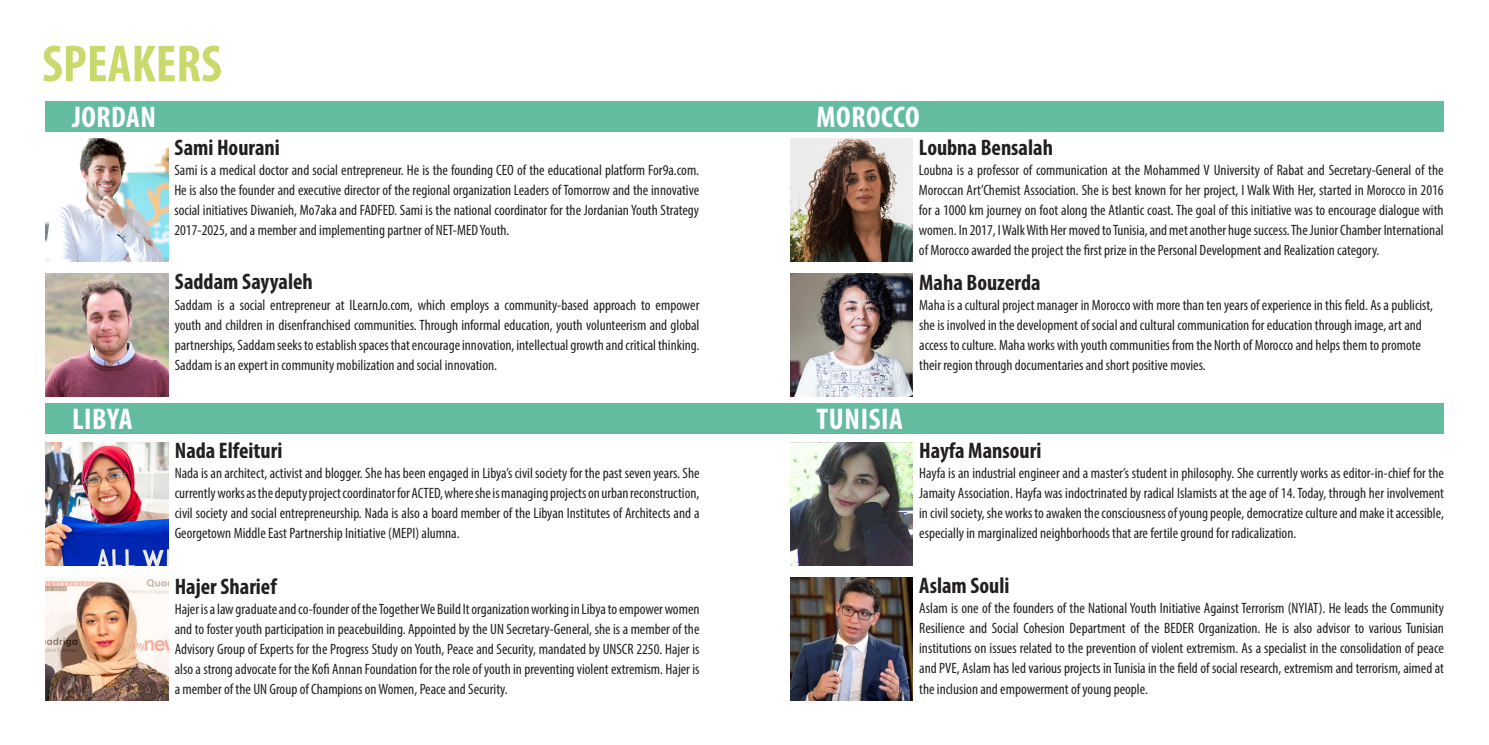
<style>
.page{position:relative;width:1489px;height:745px;background:#fff}
.page>*{position:absolute;margin:0;border:0;box-sizing:border-box;transform-origin:0 0}
.t1{font:700 condensed 52.5px "Myriad Pro";color:#cad96c}
.t2{font:700 condensed 30px "Myriad Pro";letter-spacing:.02em;color:#fff}
.t3{font:700 condensed 22.5px "Myriad Pro";color:#231f20}
.t4{font:condensed 15px/20px "Myriad Pro";color:#231f20;text-align:justify}
</style>
<div class="page">
<img style="left:790px;top:139px;width:122px;height:123px">
<img style="left:790px;top:273px;width:122px;height:123px">
<img style="left:790px;top:442px;width:122px;height:123px">
<img style="left:790px;top:577px;width:122px;height:122px">
<div style="left:789px;top:403px;width:654px;height:30px;background:#64bca0"></div>
<div style="left:789px;top:102px;width:654px;height:30px;background:#64bca0"></div>
<img style="left:46px;top:139px;width:122px;height:123px">
<img style="left:46px;top:273px;width:122px;height:123px">
<img style="left:46px;top:442px;width:122px;height:123px">
<img style="left:46px;top:577px;width:122px;height:122px">
<div style="left:45px;top:403px;width:753px;height:30px;background:#64bca0"></div>
<div style="left:45px;top:102px;width:753px;height:30px;background:#64bca0"></div>
<p class="t1" style="left:42px;top:31px;width:181px">SPEAKERS</p>
<p class="t2" style="left:72px;top:98px;width:85px">JORDAN</p>
<p class="t2" style="left:816px;top:98px;width:105px">MOROCCO</p>
<p class="t3" style="left:174px;top:134px;width:107px">Sami Hourani</p>
<p class="t4" style="left:174px;top:160px;width:526px">Sami ais medical doctor and social entrepreneur. He is the founding CEO of the educational platform For .a9 com.<br>He is also the founder and executive director of the regional organization Leaders ofTomorrow and the innovative social initiatives Diwanieh, Mo7aka and FADFED. Sami is the national coordinator for the JordanianYouth Strategy 2017-2025, and a member and implementing partner of NET-MEDYouth.</p>
<p class="t3" style="left:175px;top:268px;width:140px">Saddam Sayyaleh</p>
<p class="t4" style="left:175px;top:294px;width:526px">Saddam ais social entrepreneur at ILearnJo.com, which employs a community-based approach to empower youth and children in disenfranchised communities. Through informal education, youth volunteerism and global partnerships,Saddamseekstoestablishspacesthatencourageinnovation,intellectualgrowthandcriticalthinking.<br>Saddam anis expert in community mobilization and social innovation.</p>
<p class="t3" style="left:918px;top:134px;width:135px">Loubna Bensalah</p>
<p class="t4" style="left:918px;top:160px;width:526px">Loubna ais professor of communication at the Mohammed V University of Rabat and Secretary-General of the Moroccan Art’Chemist Association. She is best known for her project I, Walk With Her, started in Morocco in 2016 for a 1000 km journey on foot along the Atlantic coast. The goal of this initiative was to encourage dialogue with women In. 2017,IWalkWithHermovedtoTunisia,andmetanotherhugesuccess.TheJuniorChamberInternational of Morocco awarded the project the first prize in the Personal Development and Realization category.</p>
<p class="t3" style="left:919px;top:268px;width:123px">Maha Bouzerda</p>
<p class="t4" style="left:919px;top:295px;width:515px;text-align:left">Maha ais cultural project manager in Morocco with more than ten years of experience in this field As. a publicist, she is involved in the development of social and cultural communication for education through image, art and access to culture. Maha works with youth communities from the North of Morocco and helps them to promote their region through documentaries and short positive movies.</p>
<p class="t2" style="left:72px;top:400px;width:62px">LIBYA</p>
<p class="t2" style="left:816px;top:400px;width:88px">TUNISIA</p>
<p class="t3" style="left:175px;top:436px;width:109px">Nada Elfeituri</p>
<p class="t4" style="left:175px;top:462px;width:526px">Nada anis architect, activist and blogger. She has been engaged in Libyas’ civil society for the past seven years. She currentlyworksasthedeputyprojectcoordinatorforACTED,wheresheismanagingprojectsonurbanreconstruction, civil society and social entrepreneurship. Nada is also a board member of the Libyan Institutes of Architects and a Georgetown Middle East Partnership Initiative (MEPI) alumna.</p>
<p class="t3" style="left:175px;top:571px;width:104px">Hajer Sharief</p>
<p class="t4" style="left:175px;top:598px;width:526px">Hajer ais lawgraduateandco-founderoftheTogetherWeBuildItorganizationworkinginLibyatoempowerwomen and to foster youth participation in peacebuilding. Appointed by the UN Secretary-General, she ais member of the Advisory Group of Experts for the Progress Study onYouth, Peace and Security, mandated by UNSCR 2250. Hajer is also a strong advocate for the Kofi Annan Foundation for the role of youth in preventing violent extremism. Hajer is a member of the UN Group of Champions onWomen, Peace and Security.</p>
<p class="t3" style="left:919px;top:436px;width:124px">Hayfa Mansouri</p>
<p class="t4" style="left:919px;top:462px;width:526px">Hayfa anis industrial engineer and a masters’ student in philosophy. She currently works as editor -i n- chief for the Jamaity Association. Hayfa was indoctrinated by radical Islamists at the age of 14.Today, through her involvement incivilsociety,sheworkstoawakentheconsciousnessofyoungpeople,democratizecultureandmakeitaccessible, especially in marginalized neighborhoods that are fertile ground for radicalization.</p>
<p class="t3" style="left:919px;top:571px;width:92px">Aslam Souli</p>
<p class="t4" style="left:919px;top:598px;width:526px">Aslam is one of the founders of the National Youth Initiative Against Terrorism (NYIAT .) He leads the Community Resilience and Social Cohesion Department of the BEDER Organization. He is also advisor to various Tunisian institutions on issues related to the prevention of violent extremism. As a specialist in the consolidation of peace and PVE, Aslam has led various projects inTunisia in the field of social research, extremism and terrorism, aimed at the inclusion and empowerment of young people.</p>
</div>
